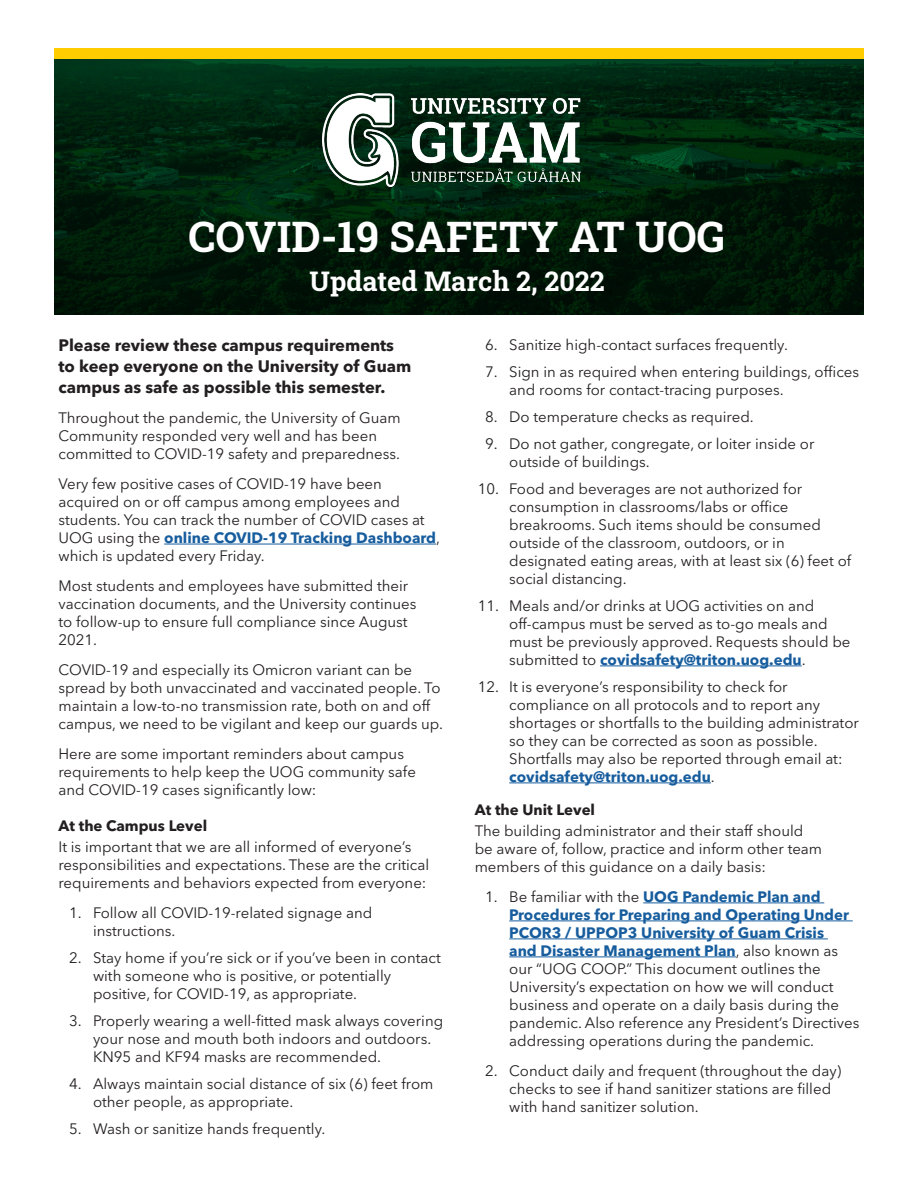
<style>
.page{position:relative;width:918px;height:1188px;background:#fff}
.page>*{position:absolute;margin:0;border:0;box-sizing:border-box;transform-origin:0 0}
.t1{font:700 42px "Roboto Slab";color:#fff}
.t2{font:700 27px "Roboto Slab";color:#fff}
.t3{font:700 16.5px/21px "Avenir Next LT Pro";color:#231f20}
.t4{font:15px/18px "Avenir Next LT Pro";color:#231f20}
.s1{font-style:inherit}
.s2{font-weight:700;color:#175d9e}
.s3{font-weight:700}
</style>
<div class="page">
<img style="left:54px;top:59px;width:810px;height:255px">
<div style="left:54px;top:49px;width:810px;height:10px;background:#fc0"></div>
<hr style="left:164px;top:544px;width:272px;height:1px;background:#175d9e">
<hr style="left:600px;top:666px;width:202px;height:1px;background:#175d9e">
<hr style="left:509px;top:783px;width:202px;height:1px;background:#175d9e">
<hr style="left:643px;top:903px;width:181px;height:1px;background:#175d9e">
<hr style="left:509px;top:921px;width:344px;height:1px;background:#175d9e">
<hr style="left:509px;top:939px;width:319px;height:1px;background:#175d9e">
<hr style="left:509px;top:957px;width:227px;height:1px;background:#175d9e">
<img style="left:323px;top:94px;width:257px;height:92px">
<p class="t1" style="left:189px;top:208px;width:538px">COVID-19 SAFETY AT UOG</p>
<p class="t2" style="left:310px;top:263px;width:297px">Updated <span class="s1">March</span> 2, 2022</p>
<p class="t3" style="left:58px;top:335px;width:354px">Please review these campus requirements to keep everyone on the University of Guam campus as safe as possible this semester.</p>
<p class="t4" style="left:58px;top:409px;width:344px">Throughout the pandemic, the University of Guam<br>Community responded very well and has been committed to COVID-19 safety and preparedness.</p>
<p class="t4" style="left:58px;top:475px;width:383px">Very few positive cases of COVID-19 have been acquired on or off campus among employees and students. You can track the number of COVID cases at UOG using the <span class="s2">online COVID-19 Tracking Dashboard</span>, which is updated every Friday.</p>
<p class="t4" style="left:58px;top:577px;width:359px">Most students and employees have submitted their vaccination documents, and the University continues to follow-up to ensure full compliance since August 2021.</p>
<p class="t4" style="left:58px;top:661px;width:386px">COVID-19 and especially its Omicron variant can be spread by both unvaccinated and vaccinated people. To maintain a low-to-no transmission rate, both on and off campus, we need to be vigilant and keep our guards up.</p>
<p class="t4" style="left:58px;top:745px;width:359px">Here are some important reminders about campus requirements to help keep the UOG community safe and COVID-19 cases significantly low:</p>
<p class="t4" style="left:58px;top:815px;width:354px;line-height:21px"><span class="s3">At the Campus Level<br></span>It is important that we are all informed of everyone’s</p>
<p class="t4" style="left:58px;top:856px;width:372px">responsibilities and expectations. These are the critical requirements and behaviors expected from everyone:</p>
<p class="t4" style="left:93px;top:904px;width:281px;text-indent:-24px">1. Follow all COVID-19-related signage and instructions.</p>
<p class="t4" style="left:93px;top:949px;width:349px;text-indent:-24px">2. Stay home if you’re sick or if you’ve been in contact with someone who is positive, or potentially positive, for COVID-19, as appropriate.</p>
<p class="t4" style="left:93px;top:1012px;width:352px;text-indent:-24px">3. Properly wearing a well-fitted mask always covering your nose and mouth both indoors and outdoors.<br>KN95 and KF94 masks are recommended.</p>
<p class="t4" style="left:93px;top:1075px;width:342px;text-indent:-24px">4. Always maintain social distance of six (6) feet from other people, as appropriate.</p>
<p class="t4" style="left:69px;top:1120px;width:258px">5. Wash or sanitize hands frequently.</p>
<p class="t4" style="left:485px;top:336px;width:304px">6. Sanitize high-contact surfaces frequently.</p>
<p class="t4" style="left:509px;top:363px;width:351px;text-indent:-24px">7. Sign in as required when entering buildings, offices and rooms for contact-tracing purposes.</p>
<p class="t4" style="left:485px;top:408px;width:270px">8. Do temperature checks as required.</p>
<p class="t4" style="left:509px;top:435px;width:307px;text-indent:-24px">9. Do not gather, congregate, or loiter inside or outside of buildings.</p>
<p class="t4" style="left:509px;top:480px;width:344px;text-indent:-32px">10. Food and beverages are not authorized for consumption in classrooms/labs or office breakrooms. Such items should be consumed outside of the classroom, outdoors, or in designated eating areas, with at least six (6) feet of social distancing.</p>
<p class="t4" style="left:509px;top:597px;width:343px;text-indent:-32px">11. Meals and/or drinks at UOG activities on and off-campus must be served as to-go meals and must be previously approved. Requests should be submitted to <span class="s2">covidsafety@triton.uog.edu</span>.</p>
<p class="t4" style="left:509px;top:678px;width:351px;text-indent:-32px">12. It is everyone’s responsibility to check for compliance on all protocols and to report any shortages or shortfalls to the building administrator so they can be corrected as soon as possible.<br>Shortfalls may also be reported through email at: <span class="s2">covidsafety@triton.uog.edu</span>.</p>
<p class="t4" style="left:475px;top:799px;width:330px;line-height:21px"><span class="s3">At the Unit Level<br></span>The building administrator and their staff should</p>
<p class="t4" style="left:475px;top:840px;width:349px">be aware of, follow, practice and inform other team members of this guidance on a daily basis:</p>
<p class="t4" style="left:509px;top:888px;width:352px;text-indent:-24px">1. Be familiar with the <span class="s2">UOG Pandemic Plan and Procedures for Preparing and Operating Under PCOR3 / UPPOP3 University of Guam Crisis<br>and Disaster Management Plan</span>, also known as our “UOG COOP.” This document outlines the University’s expectation on how we will conduct business and operate on a daily basis during the pandemic. Also reference any President’s Directives addressing operations during the pandemic.</p>
<p class="t4" style="left:509px;top:1062px;width:333px;text-indent:-24px">2. Conduct daily and frequent (throughout the day) checks to see if hand sanitizer stations are filled with hand sanitizer solution.</p>
</div>
